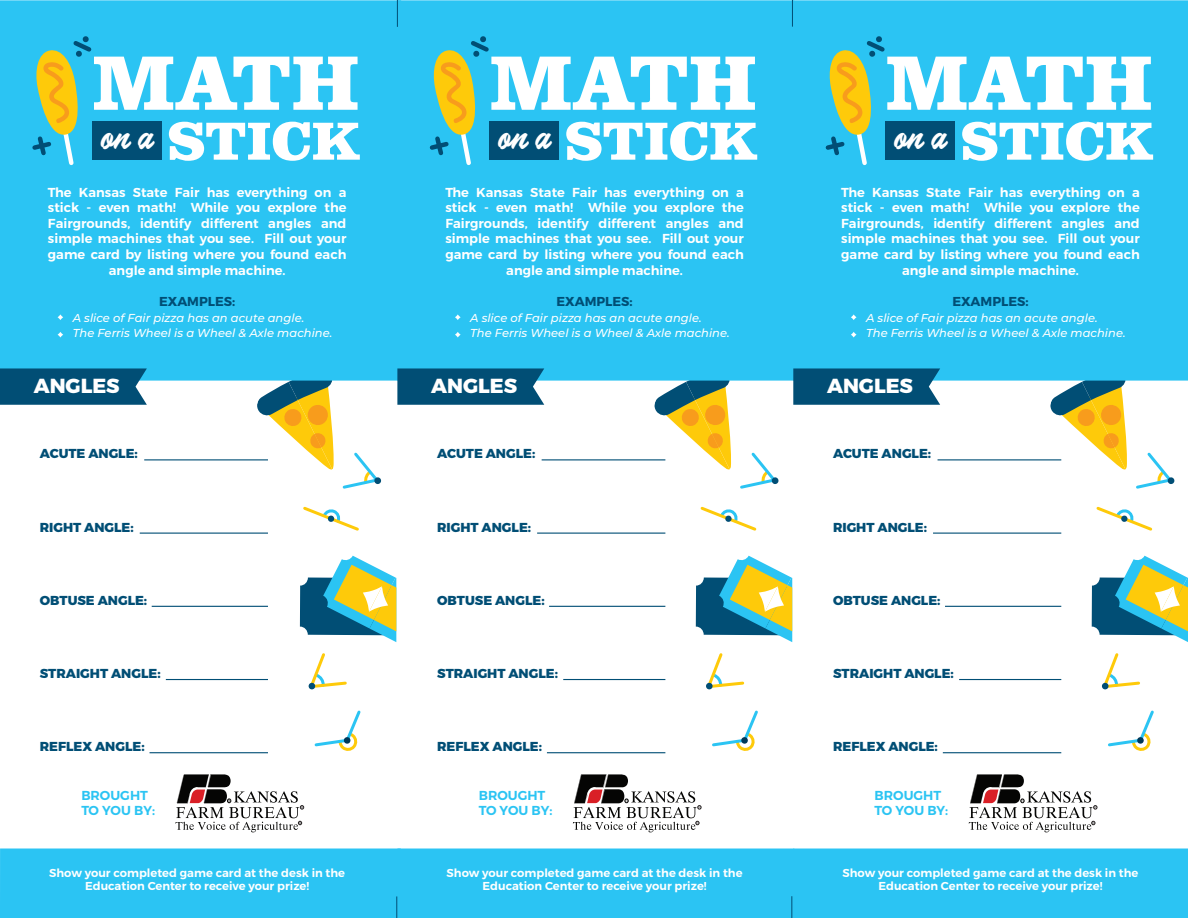
<style>
.page{position:relative;width:1188px;height:918px;background:#fff}
.page>*{position:absolute;margin:0;border:0;box-sizing:border-box;transform-origin:0 0}
.t1{font:700 expanded 79.65px "Clarendon URW";letter-spacing:.015em;color:#fff}
.t2{font:700 expanded 55.35px "Clarendon URW";letter-spacing:.005em;color:#fff}
.t3{font:800 20.4px "Montserrat";color:#fff}
.t4{font:600 13.05px/15.6px "Montserrat";color:#fff;text-align:center}
.t5{font:800 13.05px "Montserrat";color:#014e75}
.t6{font:600 13.05px/15.6px "Montserrat";color:#2bc4f3}
.t7{font:700 12.9px "Montserrat";color:#014e75}
.t8{font:600 11.55px/13.8px "Montserrat";color:#fff;text-align:center}
.t9{font:italic 500 11.55px/15.9px "Montserrat";color:#fff}
</style>
<div class="page">
<svg style="left:256px;top:381px;width:78px;height:89px"></svg>
<div style="left:0;top:0;width:401px;height:381px;background:#2bc4f3"></div>
<div style="left:0;top:849px;width:401px;height:69px;background:#2bc4f3"></div>
<svg style="left:0;top:368px;width:147px;height:37px;background:#0b567c"></svg>
<svg style="left:342px;top:452px;width:40px;height:37px"></svg>
<svg style="left:300px;top:556px;width:96px;height:86px"></svg>
<svg style="left:303px;top:506px;width:56px;height:25px"></svg>
<div style="left:374px;top:477px;width:7px;height:7px;background:#014e75;border-radius:3px"></div>
<svg style="left:308px;top:653px;width:39px;height:37px"></svg>
<svg style="left:314px;top:710px;width:47px;height:41px"></svg>
<hr style="left:144px;top:459px;width:124px;height:1px;background:#014e75">
<hr style="left:152px;top:606px;width:116px;height:1px;background:#014e75">
<hr style="left:166px;top:679px;width:102px;height:1px;background:#014e75">
<hr style="left:150px;top:752px;width:118px;height:1px;background:#014e75">
<hr style="left:140px;top:533px;width:128px;height:1px;background:#014e75">
<svg style="left:58px;top:314px;width:5px;height:6px"></svg>
<svg style="left:58px;top:332px;width:5px;height:6px"></svg>
<div style="left:92px;top:122px;width:70px;height:38px;background:#014e75"></div>
<svg style="left:32px;top:36px;width:63px;height:129px"></svg>
<svg style="left:176px;top:775px;width:128px;height:57px"></svg>
<svg style="left:653px;top:381px;width:78px;height:89px"></svg>
<div style="left:397px;top:0;width:397px;height:381px;background:#2bc4f3"></div>
<div style="left:397px;top:849px;width:397px;height:69px;background:#2bc4f3"></div>
<svg style="left:397px;top:368px;width:147px;height:37px;background:#0b567c"></svg>
<svg style="left:740px;top:452px;width:34px;height:37px"></svg>
<svg style="left:696px;top:556px;width:96px;height:86px"></svg>
<svg style="left:700px;top:506px;width:57px;height:25px"></svg>
<div style="left:771px;top:477px;width:8px;height:7px;background:#014e75;border-radius:3px"></div>
<svg style="left:706px;top:653px;width:39px;height:37px"></svg>
<svg style="left:712px;top:710px;width:46px;height:41px"></svg>
<hr style="left:542px;top:459px;width:123px;height:1px;background:#014e75">
<hr style="left:549px;top:606px;width:116px;height:1px;background:#014e75">
<hr style="left:563px;top:679px;width:102px;height:1px;background:#014e75">
<hr style="left:547px;top:752px;width:118px;height:1px;background:#014e75">
<hr style="left:537px;top:533px;width:128px;height:1px;background:#014e75">
<svg style="left:455px;top:314px;width:6px;height:6px"></svg>
<svg style="left:455px;top:332px;width:6px;height:6px"></svg>
<div style="left:490px;top:122px;width:69px;height:38px;background:#014e75"></div>
<svg style="left:429px;top:36px;width:63px;height:130px"></svg>
<svg style="left:573px;top:775px;width:128px;height:57px"></svg>
<svg style="left:1049px;top:381px;width:78px;height:89px"></svg>
<div style="left:793px;top:0;width:395px;height:381px;background:#2bc4f3"></div>
<div style="left:793px;top:849px;width:395px;height:69px;background:#2bc4f3"></div>
<svg style="left:793px;top:368px;width:147px;height:37px;background:#0b567c"></svg>
<svg style="left:1136px;top:452px;width:34px;height:37px"></svg>
<svg style="left:1092px;top:556px;width:96px;height:86px"></svg>
<svg style="left:1096px;top:506px;width:57px;height:25px"></svg>
<div style="left:1167px;top:477px;width:8px;height:7px;background:#014e75;border-radius:3px"></div>
<svg style="left:1102px;top:653px;width:38px;height:37px"></svg>
<svg style="left:1108px;top:710px;width:46px;height:41px"></svg>
<hr style="left:938px;top:459px;width:123px;height:1px;background:#014e75">
<hr style="left:945px;top:606px;width:116px;height:1px;background:#014e75">
<hr style="left:959px;top:679px;width:102px;height:1px;background:#014e75">
<hr style="left:943px;top:752px;width:118px;height:1px;background:#014e75">
<hr style="left:933px;top:533px;width:128px;height:1px;background:#014e75">
<svg style="left:851px;top:314px;width:6px;height:6px"></svg>
<svg style="left:851px;top:332px;width:6px;height:6px"></svg>
<div style="left:886px;top:122px;width:69px;height:38px;background:#014e75"></div>
<svg style="left:825px;top:36px;width:63px;height:130px"></svg>
<svg style="left:969px;top:775px;width:128px;height:57px"></svg>
<svg style="left:397px;top:0;width:1px;height:27px"></svg>
<svg style="left:792px;top:0;width:1px;height:27px"></svg>
<svg style="left:396px;top:896px;width:1px;height:22px"></svg>
<svg style="left:791px;top:896px;width:1px;height:22px"></svg>
<h1 class="t1" style="left:93px;top:24px;width:268px">MATH</h1>
<h2 class="t2" style="left:100px;top:100px;width:260px"><sup>on</sup> <sup>a</sup> STICK</h2>
<h1 class="t1" style="left:490px;top:24px;width:268px">MATH</h1>
<h2 class="t2" style="left:498px;top:100px;width:260px"><sup>on</sup> <sup>a</sup> STICK</h2>
<h1 class="t1" style="left:886px;top:24px;width:268px">MATH</h1>
<h2 class="t2" style="left:894px;top:100px;width:260px"><sup>on</sup> <sup>a</sup> STICK</h2>
<p class="t4" style="left:48px;top:184px;width:300px">The Kansas State Fair has everything on a stick - even math! While you explore the Fairgrounds, identify different angles and simple machines that you see. Fill out your game card by listing where you found each angle and simple machine.</p>
<p class="t7" style="left:159px;top:293px;width:78px">EXAMPLES:</p>
<p class="t9" style="left:73px;top:309px;width:261px">A slice of Fair pizza has an acute angle.<br>The Ferris Wheel is a Wheel &amp; Axle machine.</p>
<p class="t4" style="left:445px;top:184px;width:300px">The Kansas State Fair has everything on a stick - even math! While you explore the Fairgrounds, identify different angles and simple machines that you see. Fill out your game card by listing where you found each angle and simple machine.</p>
<p class="t7" style="left:556px;top:293px;width:78px">EXAMPLES:</p>
<p class="t9" style="left:470px;top:309px;width:261px">A slice of Fair pizza has an acute angle.<br>The Ferris Wheel is a Wheel &amp; Axle machine.</p>
<p class="t4" style="left:841px;top:184px;width:300px">The Kansas State Fair has everything on a stick - even math! While you explore the Fairgrounds, identify different angles and simple machines that you see. Fill out your game card by listing where you found each angle and simple machine.</p>
<p class="t7" style="left:952px;top:293px;width:78px">EXAMPLES:</p>
<p class="t9" style="left:866px;top:309px;width:261px">A slice of Fair pizza has an acute angle.<br>The Ferris Wheel is a Wheel &amp; Axle machine.</p>
<h3 class="t3" style="left:34px;top:373px;width:87px">ANGLES</h3>
<h3 class="t3" style="left:431px;top:373px;width:87px">ANGLES</h3>
<h3 class="t3" style="left:827px;top:373px;width:87px">ANGLES</h3>
<p class="t5" style="left:40px;top:446px;width:100px">ACUTE ANGLE:</p>
<p class="t5" style="left:437px;top:446px;width:100px">ACUTE ANGLE:</p>
<p class="t5" style="left:833px;top:446px;width:100px">ACUTE ANGLE:</p>
<p class="t5" style="left:40px;top:519px;width:96px">RIGHT ANGLE:</p>
<p class="t5" style="left:437px;top:519px;width:96px">RIGHT ANGLE:</p>
<p class="t5" style="left:833px;top:519px;width:96px">RIGHT ANGLE:</p>
<p class="t5" style="left:40px;top:592px;width:109px">OBTUSE ANGLE:</p>
<p class="t5" style="left:437px;top:592px;width:109px">OBTUSE ANGLE:</p>
<p class="t5" style="left:833px;top:592px;width:109px">OBTUSE ANGLE:</p>
<p class="t5" style="left:40px;top:665px;width:122px">STRAIGHT ANGLE:</p>
<p class="t5" style="left:437px;top:665px;width:122px">STRAIGHT ANGLE:</p>
<p class="t5" style="left:833px;top:665px;width:122px">STRAIGHT ANGLE:</p>
<p class="t5" style="left:40px;top:738px;width:106px">REFLEX ANGLE:</p>
<p class="t5" style="left:437px;top:738px;width:106px">REFLEX ANGLE:</p>
<p class="t5" style="left:833px;top:738px;width:106px">REFLEX ANGLE:</p>
<p class="t6" style="left:81px;top:787px;width:75px">BROUGHT<br>TO YOU BY:</p>
<p class="t6" style="left:479px;top:787px;width:75px">BROUGHT<br>TO YOU BY:</p>
<p class="t6" style="left:875px;top:787px;width:75px">BROUGHT<br>TO YOU BY:</p>
<p class="t8" style="left:49px;top:866px;width:297px">Show your completed game card at the desk in the<br>Education Center to receive your prize!</p>
<p class="t8" style="left:447px;top:866px;width:297px">Show your completed game card at the desk in the<br>Education Center to receive your prize!</p>
<p class="t8" style="left:843px;top:866px;width:297px">Show your completed game card at the desk in the<br>Education Center to receive your prize!</p>
</div>
